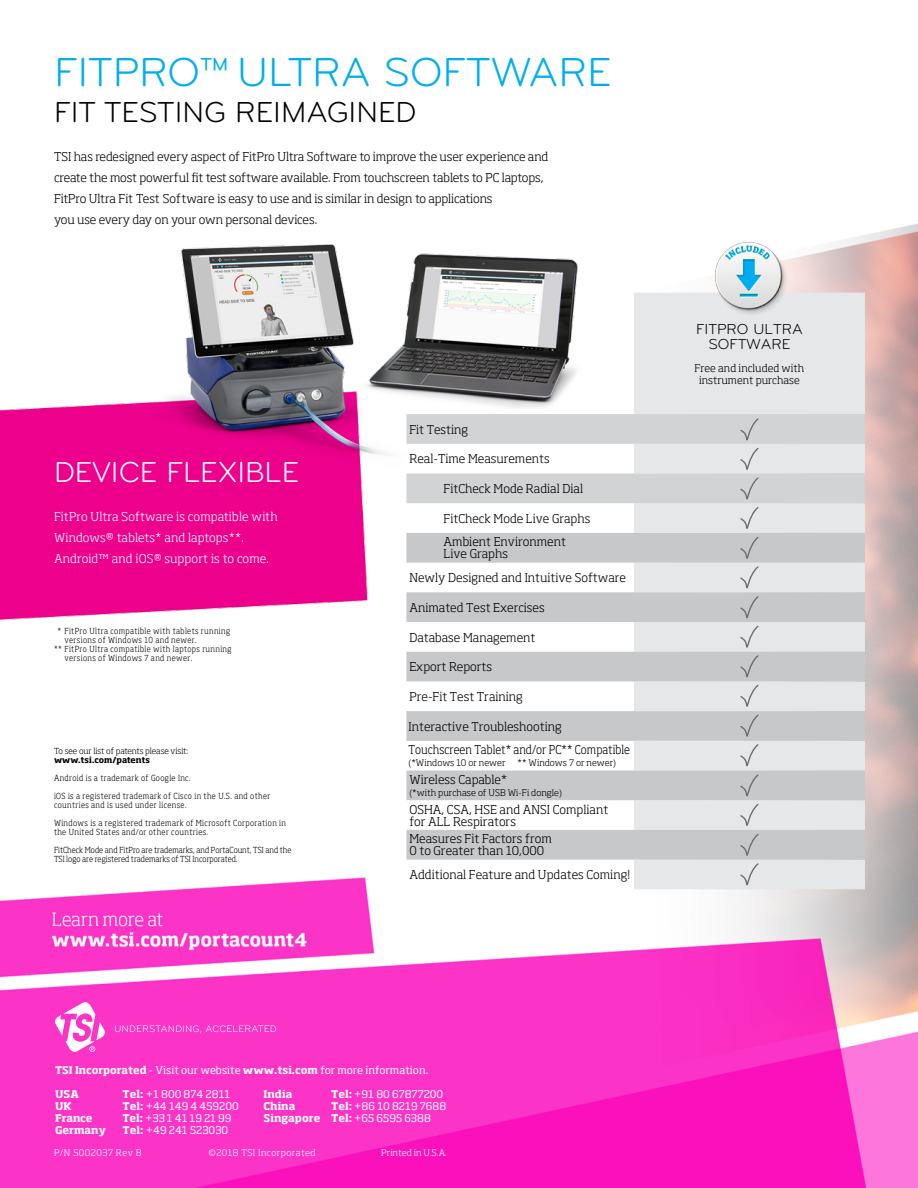
<style>
.page{position:relative;width:918px;height:1188px;background:#fff}
.page>*{position:absolute;margin:0;border:0;box-sizing:border-box;transform-origin:0 0}
.body_text{font:42px "Bryant";color:#00aeef}
.body_text-2{font:30px "Bryant";color:#000}
.t1{font:30px "Bryant";color:#fff}
.Table_Header{font:15px/15px "Bryant Pro";color:#000;text-align:center}
.Table_Header-2{font:300 12px/12px "Soho Std";color:#000}
.Paragraph{font:300 12px/21px "Soho Std";letter-spacing:-.005em;color:#000}
.Paragraph-2{font:300 12px/21px "Soho Std";letter-spacing:.01em;color:#fff}
.Table_Header-3{font:300 12px "Soho Std";color:#000;scale:.9 1}
.t2{font:10.5px/12px "Soho Std";color:#fff}
.Table_Header-4{font:300 10.5px/12px "Soho Std";color:#000;text-align:center}
.t3{font:700 10.5px "Soho Std";color:#fff}
.Table_Header-5{font:300 9px "Soho Std";color:#000}
.t4{font:300 9px "Soho Std";letter-spacing:.05em;color:#fff}
.t5{font:300 9px "Soho Std";color:#fff}
.Table_Header-6{font:300 8.25px/9px "Soho Std";letter-spacing:.05em;color:#000;scale:.9 1}
.Table_Header-7{font:300 8.25px/9px "Soho Std";color:#000;scale:.9 1}
.Table_Header-8{font:300 8.25px/9px "Soho Std";letter-spacing:-.005em;color:#000}
.s1{font-weight:700}
</style>
<div class="page">
<img style="left:0;top:223px;width:918px;height:965px">
<img style="left:0;top:223px;width:651px;height:446px">
<svg style="left:115px;top:1025px;width:161px;height:9px"></svg>
<svg style="left:55px;top:1002px;width:50px;height:50px"></svg>
<div style="left:634px;top:293px;width:231px;height:121px;background:#e6e7e8"></div>
<img style="left:714px;top:241px;width:75px;height:76px">
<svg style="left:406px;top:414px;width:459px;height:477px"></svg>
<p class="body_text" style="left:54px;top:47px;width:559px">FITPRO™ ULTRA SOFTWARE</p>
<p class="body_text-2" style="left:54px;top:94px;width:364px">FIT TESTING REIMAGINED</p>
<p class="Paragraph" style="left:54px;top:145px;width:496px">TSI has redesigned every aspect of FitPro Ultra Software to improve the user experience and create the most powerful fit test software available. From touchscreen tablets to PC laptops, FitPro Ultra Fit Test Software is easy to use and is similar in design to applications<br>you use every day on your own personal devices.</p>
<p class="t1" style="left:54px;top:454px;width:247px">DEVICE FLEXIBLE</p>
<p class="Paragraph-2" style="left:54px;top:506px;width:225px">FitPro Ultra Software is compatible with<br>Windows® tablets* and laptops**.<br>Android™ and iOS® support is to come.</p>
<p class="Table_Header-6" style="left:64px;top:626px;width:186px;text-indent:-7px">* FitPro Ultra compatible with tablets running versions of Windows 10 and newer.</p>
<p class="Table_Header-6" style="left:64px;top:644px;width:187px;text-indent:-10px">** FitPro Ultra compatible with laptops running versions of Windows 7 and newer.</p>
<p class="Table_Header-8" style="left:54px;top:746px;width:136px">To see our list of patents please visit: <span class="s1">www.tsi.com/patents</span></p>
<p class="Table_Header-6" style="left:54px;top:773px;width:153px">Android is a trademark of Google Inc.</p>
<p class="Table_Header-6" style="left:54px;top:791px;width:242px">iOS is a registered trademark of Cisco in the U.S. and other countries and is used under license.</p>
<p class="Table_Header-6" style="left:54px;top:818px;width:259px">Windows is a registered trademark of Microsoft Corporation in the United States and/or other countries.</p>
<p class="Table_Header-7" style="left:54px;top:845px;width:265px">FitCheck Mode and FitPro are trademarks, and PortaCount, TSI and the<br>TSI logo are registered trademarks of TSI Incorporated.</p>
<p class="Table_Header-2" style="left:409px;top:423px;width:60px">Fit Testing</p>
<p class="Table_Header-2" style="left:409px;top:453px;width:142px">Real-Time Measurements</p>
<p class="Table_Header-2" style="left:444px;top:482px;width:141px">FitCheck Mode Radial Dial</p>
<p class="Table_Header-2" style="left:444px;top:512px;width:148px">FitCheck Mode Live Graphs</p>
<p class="Table_Header-2" style="left:444px;top:536px;width:124px">Ambient Environment<br>Live Graphs</p>
<p class="Table_Header-2" style="left:409px;top:572px;width:218px">Newly Designed and Intuitive Software</p>
<p class="Table_Header-2" style="left:409px;top:601px;width:137px">Animated Test Exercises</p>
<p class="Table_Header-2" style="left:409px;top:631px;width:128px">Database Management</p>
<p class="Table_Header-2" style="left:409px;top:661px;width:84px">Export Reports</p>
<p class="Table_Header-2" style="left:409px;top:690px;width:115px">Pre-Fit Test Training</p>
<p class="Table_Header-2" style="left:409px;top:720px;width:155px">Interactive Troubleshooting</p>
<p class="Table_Header-3" style="left:409px;top:742px;width:247px">Touchscreen Tablet* and/or PC** Compatible</p>
<p class="Table_Header-5" style="left:409px;top:757px;width:99px">(*Windows 10 or newer</p>
<p class="Table_Header-5" style="left:518px;top:757px;width:100px">** Windows 7 or newer)</p>
<p class="Table_Header-2" style="left:409px;top:773px;width:99px">Wireless Capable*</p>
<p class="Table_Header-5" style="left:409px;top:787px;width:154px">(*with purchase of USB Wi-Fi dongle)</p>
<p class="Table_Header-2" style="left:409px;top:803px;width:200px">OSHA, CSA, HSE and ANSI Compliant for ALL Respirators</p>
<p class="Table_Header-2" style="left:409px;top:833px;width:144px">Measures Fit Factors from<br>0 to Greater than 10,000</p>
<p class="Table_Header-2" style="left:409px;top:869px;width:222px">Additional Feature and Updates Coming!</p>
<p class="Table_Header" style="left:696px;top:322px;width:108px">FITPRO ULTRA<br>SOFTWARE</p>
<p class="Table_Header-4" style="left:695px;top:362px;width:111px">Free and included with instrument purchase</p>
<p class="t2" style="left:55px;top:1064px;width:375px"><span class="s1">TSI Incorporated</span> - Visit our website <span class="s1">www.tsi.com</span> for more information.</p>
<p class="t3" style="left:55px;top:1087px;width:25px">USA</p>
<p class="t2" style="left:123px;top:1088px;width:109px"><span class="s1">Tel:</span> +1 800 874 2811</p>
<p class="t3" style="left:55px;top:1099px;width:18px">UK</p>
<p class="t2" style="left:123px;top:1100px;width:118px"><span class="s1">Tel:</span> +44 149 4 459200</p>
<p class="t3" style="left:55px;top:1111px;width:39px">France</p>
<p class="t2" style="left:123px;top:1112px;width:110px"><span class="s1">Tel:</span> +33 1 41 19 21 99</p>
<p class="t3" style="left:55px;top:1123px;width:52px">Germany</p>
<p class="t2" style="left:123px;top:1124px;width:107px"><span class="s1">Tel:</span> +49 241 523030</p>
<p class="t3" style="left:264px;top:1087px;width:30px">India</p>
<p class="t2" style="left:331px;top:1088px;width:114px"><span class="s1">Tel:</span> +91 80 67877200</p>
<p class="t3" style="left:264px;top:1099px;width:33px">China</p>
<p class="t2" style="left:264px;top:1100px;width:184px;text-indent:68px"><span class="s1">Tel:</span> +86 10 8219 7688<br><span class="s1">Singapore Tel:</span> +65 6595 6388</p>
<p class="t4" style="left:54px;top:1147px;width:89px">P/N 5002037 Rev B</p>
<p class="t4" style="left:209px;top:1147px;width:109px">©2018 TSI Incorporated</p>
<p class="t5" style="left:381px;top:1147px;width:67px">Printed in U.S.A.</p>
</div>
